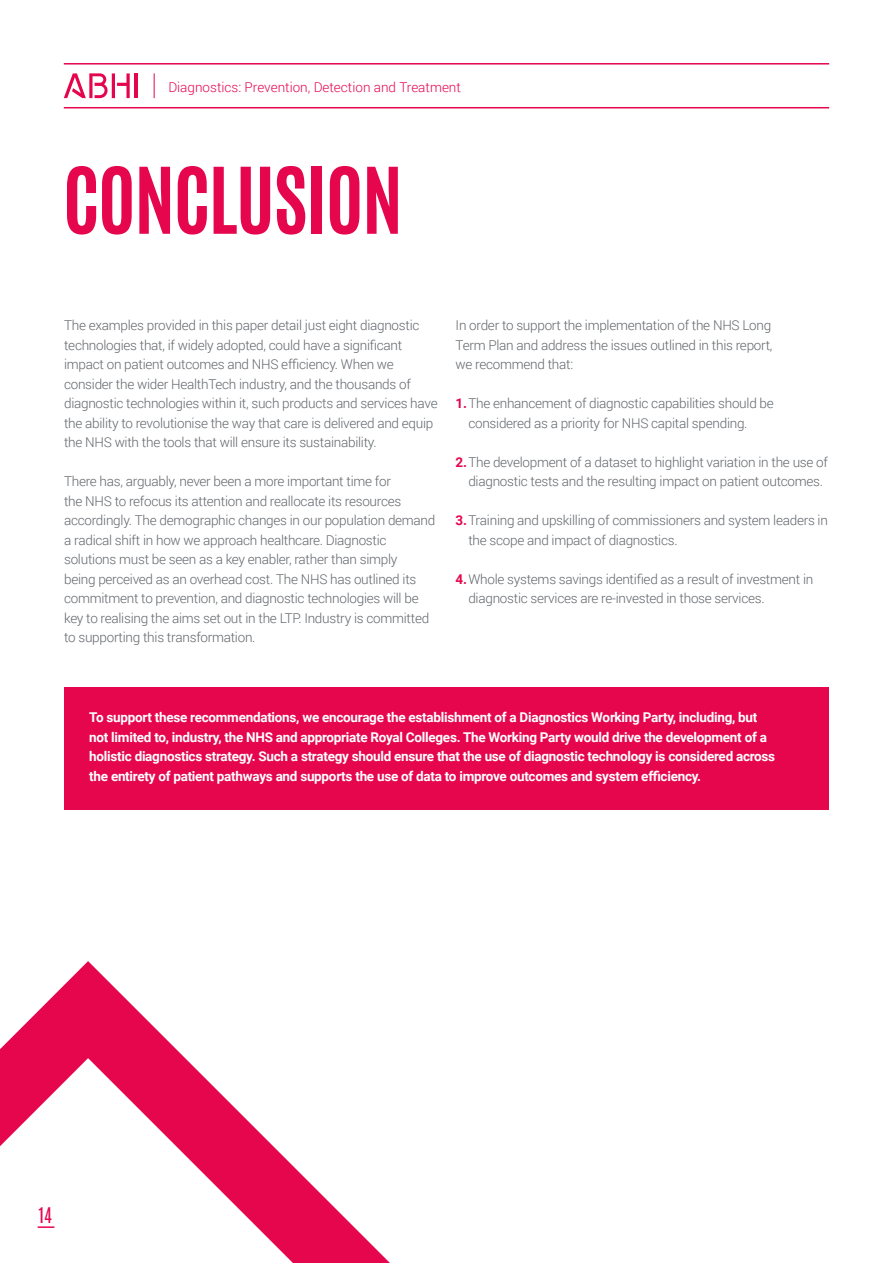
<style>
.page{position:relative;width:893px;height:1263px;background:#fff}
.page>*{position:absolute;margin:0;border:0;box-sizing:border-box;transform-origin:0 0}
.t1{font:700 78px "Antonio";letter-spacing:-.02em;color:#e5064e}
.t2{font:18px "Antonio";color:#e5064e}
.t3{font:300 13.5px/19.5px "Roboto";letter-spacing:-.02em;color:#62666b}
.t4{font:700 13.5px/19.5px "Roboto";letter-spacing:-.02em;color:#fff}
.t5{font:300 13.5px "Roboto";color:#e5064e}
.s1{font-weight:700;color:#e5064e}
</style>
<div class="page">
<div style="left:64px;top:687px;width:764px;height:123px;background:#e5064e"></div>
<hr style="left:64px;top:63px;width:765px;height:2px;background:#e5064e">
<hr style="left:64px;top:107px;width:765px;height:1px;background:#e5064e">
<svg style="left:117px;top:73px;width:13px;height:25px"></svg>
<hr style="left:112px;top:73px;width:3px;height:25px;background:#e5054e">
<hr style="left:134px;top:73px;width:3px;height:25px;background:#e5054e">
<svg style="left:64px;top:73px;width:44px;height:25px"></svg>
<svg style="left:154px;top:73px;width:1px;height:25px"></svg>
<svg style="left:0;top:961px;width:390px;height:302px"></svg>
<p class="t5" style="left:168px;top:78px;width:294px">Diagnostics: Prevention, Detection and Treatment</p>
<h1 class="t1" style="left:63px;top:141px;width:342px">CONCLUSION</h1>
<p class="t3" style="left:64px;top:315px;width:375px">The examples provided in this paper detail just eight diagnostic technologies that, if widely adopted, could have a significant impact on patient outcomes and NHS efficiency. When we consider the wider HealthTech industry, and the thousands of diagnostic technologies within it, such products and services have the ability to revolutionise the way that care is delivered and equip the NHS with the tools that will ensure its sustainability.</p>
<p class="t3" style="left:64px;top:471px;width:373px">There has, arguably, never been a more important time for<br>the NHS to refocus its attention and reallocate its resources accordingly. The demographic changes in our population demand a radical shift in how we approach healthcare. Diagnostic solutions must be seen as a key enabler, rather than simply<br>being perceived as an overhead cost. The NHS has outlined its commitment to prevention, and diagnostic technologies will be key to realising the aims set out in the LTP. Industry is committed to supporting this transformation.</p>
<p class="t3" style="left:456px;top:315px;width:318px;text-align:justify">In order to support the implementation of the NHS Long Term Plan and address the issues outlined in this report, we recommend that:</p>
<p class="t3" style="left:468px;top:393px;width:307px;text-indent:-13px"><span class="s1">1.</span>The enhancement of diagnostic capabilities should be considered as a priority for NHS capital spending.</p>
<p class="t3" style="left:456px;top:452px;width:374px;text-align:center"><span class="s1">2.</span>The development of a dataset to highlight variation in the use of diagnostic tests and the resulting impact on patient outcomes.</p>
<p class="t3" style="left:468px;top:510px;width:361px;text-indent:-13px"><span class="s1">3.</span>Training and upskilling of commissioners and system leaders in the scope and impact of diagnostics.</p>
<p class="t3" style="left:468px;top:569px;width:346px;text-indent:-13px"><span class="s1">4.</span>Whole systems savings identified as a result of investment in diagnostic services are re-invested in those services.</p>
<p class="t4" style="left:89px;top:707px;width:687px">To support these recommendations, we encourage the establishment of a Diagnostics Working Party, including, but not limited to, industry, the NHS and appropriate Royal Colleges. The Working Party would drive the development of a holistic diagnostics strategy. Such a strategy should ensure that the use of diagnostic technology is considered across the entirety of patient pathways and supports the use of data to improve outcomes and system efficiency.</p>
<h2 class="t2" style="left:38px;top:1201px;width:15px">14</h2>
</div>
